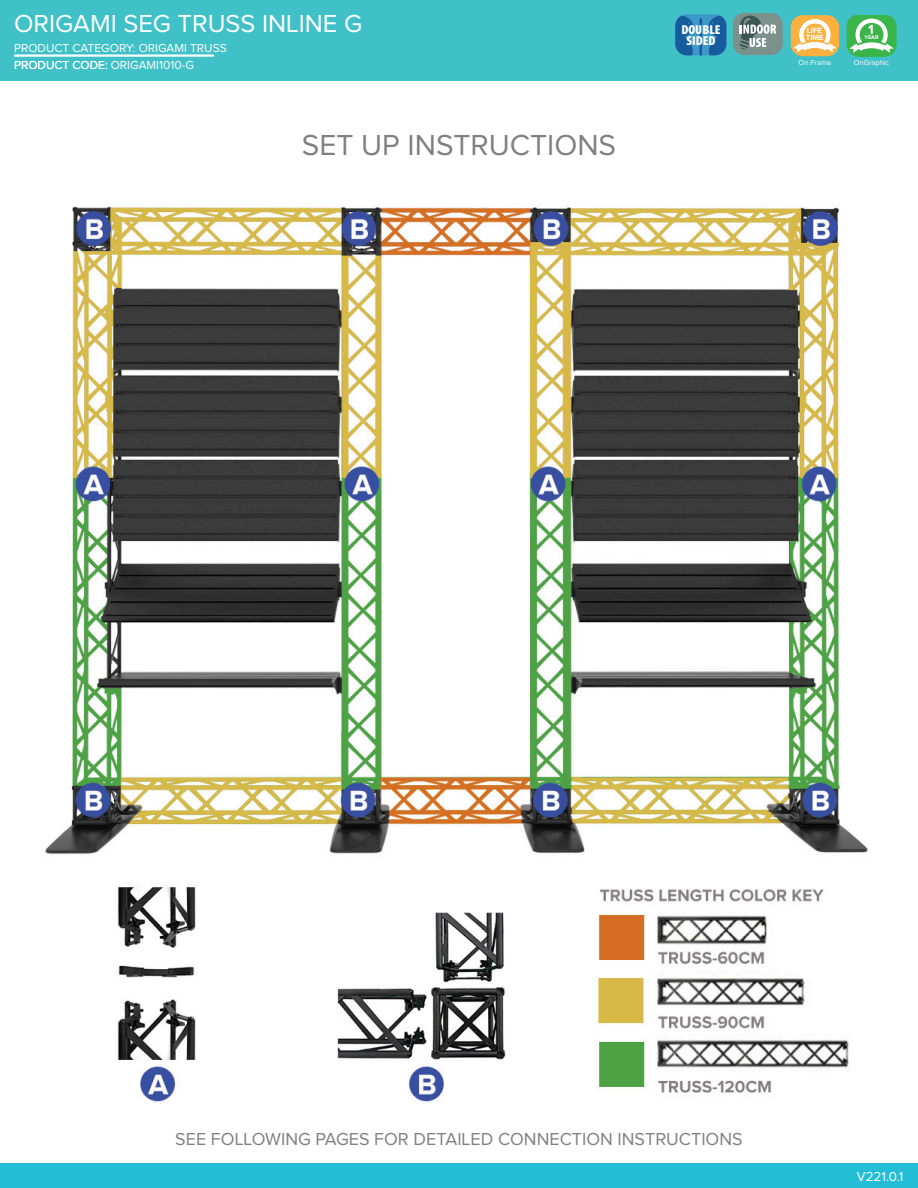
<style>
.page{position:relative;width:918px;height:1188px;background:#fff}
.page>*{position:absolute;margin:0;border:0;box-sizing:border-box;transform-origin:0 0}
.t1{font:30px "Proxima Nova";color:#808083}
.t2{font:25.5px "Proxima Nova";color:#fff}
.t3{font:18px "Proxima Nova";color:#808083}
.t4{font:700 13.8px "Proxima Nova";color:#fff}
.t5{font:13.5px "Proxima Nova";color:#fff}
.t6{font:900 condensed 12.9px/11.7px "Myriad Pro";color:#fff;text-align:center;scale:1.06 1}
.t7{font:12px "Proxima Nova";color:#fff}
.t8{font:700 7.8px/7.1px "Proxima Nova";color:#fff}
.t9{font:7.5px "Proxima Nova";color:#fff}
.t10{font:700 5.55px "Proxima Nova";color:#fff}
</style>
<div class="page">
<div style="left:0;top:0;width:918px;height:81px;background:#40c1c7"></div>
<hr style="left:14px;top:54px;width:200px;height:3px;background:#fff">
<div style="left:0;top:1164px;width:918px;height:24px;background:#23bdd6"></div>
<div style="left:791px;top:15px;width:48px;height:41px;background:#fbb03f;border-radius:12px"></div>
<svg style="left:794px;top:18px;width:42px;height:34px"></svg>
<div style="left:847px;top:15px;width:50px;height:41px;background:#3ab54a;border-radius:13px"></div>
<svg style="left:850px;top:17px;width:44px;height:36px"></svg>
<svg style="left:733px;top:14px;width:50px;height:41px;background:#839a97"></svg>
<div style="left:675px;top:14px;width:51px;height:41px;background:#3e98c8;border-radius:12px"></div>
<svg style="left:708px;top:15px;width:18px;height:40px"></svg>
<svg style="left:675px;top:15px;width:18px;height:40px"></svg>
<svg style="left:699px;top:18px;width:3px;height:37px"></svg>
<img style="left:45px;top:203px;width:823px;height:899px">
<h2 class="t2" style="left:14px;top:12px;width:350px">ORIGAMI SEG TRUSS INLINE G</h2>
<p class="t7" style="left:14px;top:42px;width:214px">PRODUCT CATEGORY: ORIGAMI TRUSS</p>
<p class="t7" style="left:14px;top:60px;width:182px">PRODUCT CODE: ORIGAMI1010-G</p>
<h1 class="t1" style="left:302px;top:131px;width:316px">SET UP INSTRUCTIONS</h1>
<p class="t6" style="left:681px;top:23px;width:38px">DOUBLE<br>SIDED</p>
<p class="t8" style="left:806px;top:27px;width:19px">LIFE<br>TIME</p>
<p class="t9" style="left:799px;top:60px;width:34px">On Frame</p>
<p class="t4" style="left:868px;top:22px;width:7px">1</p>
<p class="t10" style="left:865px;top:34px;width:16px">YEAR</p>
<p class="t9" style="left:854px;top:59px;width:37px">OnGraphic</p>
<h3 class="t3" style="left:175px;top:1131px;width:569px">SEE FOLLOWING PAGES FOR DETAILED CONNECTION INSTRUCTIONS</h3>
<p class="t5" style="left:857px;top:1171px;width:48px">V221.0.1</p>
</div>
